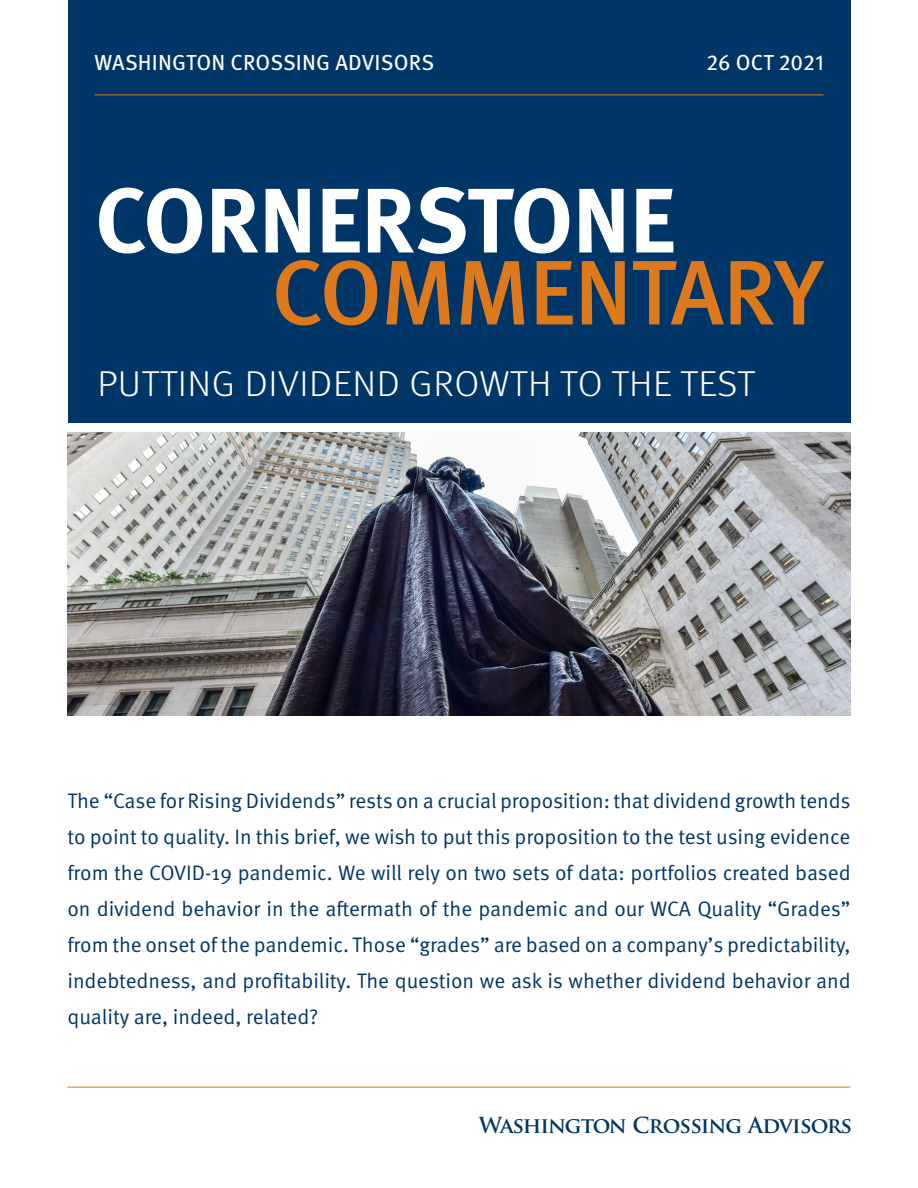
<style>
.page{position:relative;width:918px;height:1188px;background:#fff}
.page>*{position:absolute;margin:0;border:0;box-sizing:border-box;transform-origin:0 0}
.t1{font:700 91.5px "Meta OT";letter-spacing:-.01em;color:#fff}
.t2{font:500 91.5px "Meta OT";letter-spacing:-.015em;color:#de791b}
.t3{font:300 36px "Meta OT";letter-spacing:.015em;color:#fff;scale:1.07 1}
.t4{font:21.75px "Meta OT";letter-spacing:.01em;color:#fff}
.t5{font:700 21.45px "Trajan Pro";letter-spacing:-.05em;color:#003667}
.t6{font:21px/36px "Meta OT Norm";letter-spacing:-.005em;color:#003667;text-align:justify}
</style>
<div class="page">
<div style="left:68px;top:0;width:782px;height:423px;background:#003667"></div>
<img style="left:68px;top:432px;width:783px;height:284px">
<hr style="left:68px;top:1087px;width:783px;height:1px;background:#de791b">
<hr style="left:94px;top:94px;width:730px;height:1px;background:#de791b">
<p class="t4" style="left:95px;top:50px;width:341px">WASHINGTON CROSSING ADVISORS</p>
<p class="t4" style="left:706px;top:50px;width:119px">26 OCT 2021</p>
<p class="t1" style="left:95px;top:163px;width:582px">CORNERSTONE</p>
<p class="t2" style="left:271px;top:236px;width:553px">COMMENTARY</p>
<p class="t3" style="left:97px;top:363px;width:616px">PUTTING DIVIDEND GROWTH TO THE TEST</p>
<p class="t6" style="left:68px;top:783px;width:785px">The “Case for Rising Dividends” rests on a crucial proposition: that dividend growth tends to point to quality. In this brief, we wish to put this proposition to the test using evidence from the COVID-19 pandemic. We will rely on two sets of data: portfolios created based on dividend behavior in the aftermath of the pandemic and our WCA Quality “Grades” from the onset of the pandemic. Those “grades” are based on a company’s predictability, indebtedness, and profitability. The question we ask is whether dividend behavior and quality are, indeed, related?</p>
<p class="t5" style="left:479px;top:1112px;width:375px">Washington Crossing Advisors</p>
</div>
